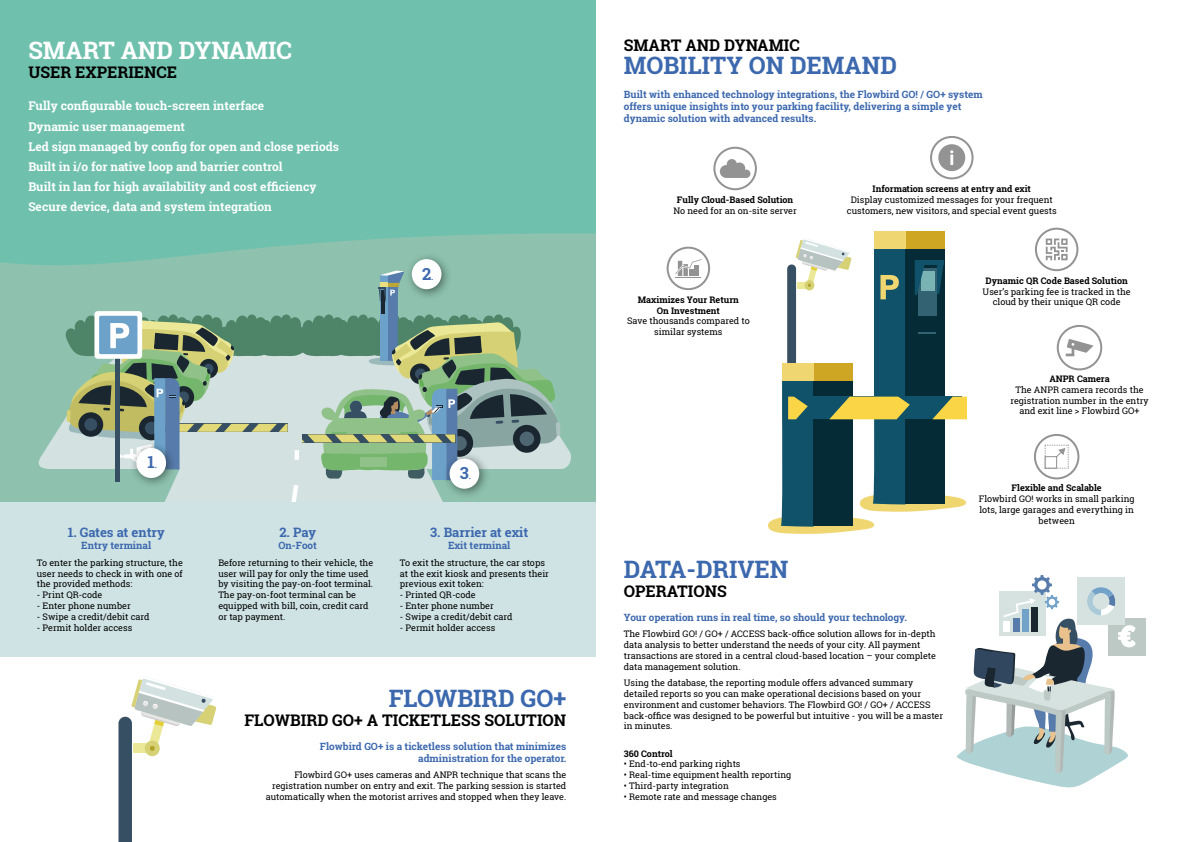
<style>
.page{position:relative;width:1191px;height:842px;background:#fff}
.page>*{position:absolute;margin:0;border:0;box-sizing:border-box;transform-origin:0 0}
.t1{font:700 24px "Roboto Slab";color:#3c68ae}
.t2{font:700 24px "Roboto Slab";color:#fff}
.t3{font:700 16.6px "Roboto Slab";color:#3c68ae}
.t4{font:700 16px "Roboto Slab";color:#000}
.t5{font:700 13px "Roboto Slab";color:#3c68ae}
.t6{font:700 12px/20.1px "Roboto Slab";color:#fff}
.t7{font:700 10px/12px "Roboto Slab";color:#3c68ae}
.t8{font:9px/10.8px "Roboto Slab";color:#000;text-align:center}
.t9{font:700 9px/10.8px "Roboto Slab";color:#000;text-align:center}
.s1{font-size:8.3px}
</style>
<div class="page">
<div style="left:666px;top:247px;width:44px;height:43px;border:2px solid #939393;border-radius:50%"></div>
<svg style="left:675px;top:259px;width:26px;height:19px"></svg>
<div style="left:1034px;top:434px;width:45px;height:45px;border:2px solid #939393;border-radius:50%"></div>
<svg style="left:1044px;top:444px;width:25px;height:25px"></svg>
<div style="left:930px;top:136px;width:43px;height:43px;border:2px solid #939393;border-radius:50%"></div>
<div style="left:938px;top:144px;width:27px;height:27px;background:#939393;border-radius:50%"></div>
<svg style="left:950px;top:150px;width:3px;height:15px"></svg>
<div style="left:904px;top:231px;width:40px;height:17px;background:#cfa624"></div>
<div style="left:874px;top:231px;width:31px;height:17px;background:#f0d670"></div>
<svg style="left:768px;top:238px;width:199px;height:296px"></svg>
<div style="left:1035px;top:228px;width:43px;height:43px;border:2px solid #939393;border-radius:50%"></div>
<svg style="left:1045px;top:239px;width:22px;height:21px"></svg>
<div style="left:713px;top:147px;width:44px;height:43px;border:2px solid #939393;border-radius:50%"></div>
<svg style="left:720px;top:159px;width:30px;height:19px"></svg>
<svg style="left:1065px;top:339px;width:28px;height:17px"></svg>
<div style="left:1056px;top:325px;width:46px;height:45px;border:2px solid #939393;border-radius:50%"></div>
<div style="left:1108px;top:618px;width:38px;height:38px;background:#bcc9c5"></div>
<svg style="left:956px;top:575px;width:179px;height:213px"></svg>
<div style="left:0;top:493px;width:595px;height:164px;background:#cfe3e4"></div>
<div style="left:0;top:0;width:595px;height:499px;background:#6fc1ad"></div>
<svg style="left:0;top:233px;width:595px;height:268px;fill:#8ec2ae"></svg>
<svg style="left:34px;top:348px;width:539px;height:121px;fill:#8ec2ae"></svg>
<svg style="left:66px;top:271px;width:494px;height:230px"></svg>
<div style="left:129px;top:441px;width:48px;height:48px;background:#000;opacity:.5"></div>
<div style="left:136px;top:448px;width:30px;height:30px;background:#fff;border-radius:50%"></div>
<div style="left:404px;top:252px;width:48px;height:48px;background:#000;opacity:.5"></div>
<div style="left:412px;top:259px;width:29px;height:30px;background:#fff;border-radius:50%"></div>
<div style="left:442px;top:451px;width:48px;height:49px;background:#000;opacity:.5"></div>
<div style="left:449px;top:459px;width:30px;height:30px;background:#fff;border-radius:50%"></div>
<svg style="left:118px;top:677px;width:98px;height:165px"></svg>
<h1 class="t2" style="left:28px;top:34px;width:265px">SMART AND DYNAMIC</h1>
<h3 class="t4" style="left:28px;top:62px;width:150px">USER EXPERIENCE</h3>
<p class="t6" style="left:28px;top:96px;width:312px">Fully configurable touch-screen interface<br>Dynamic user management<br>Led sign managed by config for open and close periods Built in i/o for native loop and barrier control<br>Built in lan for high availability and cost efficiency Secure device, data and system integration</p>
<h2 class="t3" style="left:422px;top:262px;width:13px">2<span class="s1">.</span></h2>
<h2 class="t3" style="left:148px;top:451px;width:11px">1<span class="s1">.</span></h2>
<h3 class="t5" style="left:68px;top:524px;width:99px">1. Gates at entry</h3>
<p class="t7" style="left:81px;top:540px;width:71px">Entry terminal</p>
<p class="t8" style="left:37px;top:557px;width:147px;text-align:justify">To enter the parking structure, the user needs to check in with one of the provided methods:</p>
<p class="t8" style="left:37px;top:589px;width:67px">- Print QR-code</p>
<p class="t8" style="left:37px;top:600px;width:95px">- Enter phone number</p>
<p class="t8" style="left:37px;top:611px;width:114px">- Swipe a credit/debit card</p>
<p class="t8" style="left:37px;top:622px;width:97px">- Permit holder access</p>
<h3 class="t5" style="left:279px;top:524px;width:38px">2. Pay</h3>
<p class="t7" style="left:278px;top:540px;width:40px">On-Foot</p>
<p class="t8" style="left:218px;top:557px;width:156px;text-align:left">Before returning to their vehicle, the user will pay for only the time used by visiting the pay-on-foot terminal.<br>The pay-on-foot terminal can be equipped with bill, coin, credit card or tap payment.</p>
<h2 class="t3" style="left:460px;top:462px;width:13px">3<span class="s1">.</span></h2>
<h3 class="t5" style="left:430px;top:524px;width:100px">3. Barrier at exit</h3>
<p class="t7" style="left:448px;top:540px;width:64px">Exit terminal</p>
<p class="t8" style="left:400px;top:557px;width:151px;text-align:left">To exit the structure, the car stops at the exit kiosk and presents their previous exit token:</p>
<p class="t8" style="left:400px;top:589px;width:77px">- Printed QR-code</p>
<p class="t8" style="left:400px;top:600px;width:95px">- Enter phone number</p>
<p class="t8" style="left:400px;top:611px;width:114px">- Swipe a credit/debit card</p>
<p class="t8" style="left:400px;top:622px;width:97px">- Permit holder access</p>
<h1 class="t1" style="left:389px;top:681px;width:179px">FLOWBIRD GO+</h1>
<h3 class="t4" style="left:244px;top:709px;width:323px">FLOWBIRD GO+ A TICKETLESS SOLUTION</h3>
<p class="t7" style="left:320px;top:740px;width:248px;text-align:right">Flowbird GO+ is a ticketless solution that minimizes administration for the operator.</p>
<p class="t8" style="left:266px;top:769px;width:302px;text-align:right">Flowbird GO+ uses cameras and ANPR technique that scans the registration number on entry and exit. The parking session is started automatically when the motorist arrives and stopped when they leave.</p>
<h3 class="t4" style="left:624px;top:34px;width:177px">SMART AND DYNAMIC</h3>
<h1 class="t1" style="left:624px;top:49px;width:274px">MOBILITY ON DEMAND</h1>
<p class="t7" style="left:624px;top:88px;width:360px">Built with enhanced technology integrations, the Flowbird GO! / GO+ system offers unique insights into your parking facility, delivering a simple yet dynamic solution with advanced results.</p>
<p class="t9" style="left:677px;top:194px;width:118px">Fully Cloud-Based Solution</p>
<p class="t8" style="left:673px;top:205px;width:125px">No need for an on-site server</p>
<p class="t9" style="left:638px;top:294px;width:103px">Maximizes Your Return<br>On Investment</p>
<p class="t8" style="left:627px;top:316px;width:124px">Save thousands compared to similar systems</p>
<p class="t9" style="left:872px;top:183px;width:160px">Information screens at entry and exit</p>
<p class="t8" style="left:847px;top:194px;width:211px">Display customized messages for your frequent customers, new visitors, and special event guests</p>
<p class="t9" style="left:985px;top:275px;width:144px">Dynamic QR Code Based Solution</p>
<p class="t8" style="left:982px;top:286px;width:150px">User’s parking fee is tracked in the cloud by their unique QR code</p>
<p class="t9" style="left:1049px;top:373px;width:62px">ANPR Camera</p>
<p class="t8" style="left:1010px;top:384px;width:140px">The ANPR camera records the registration number in the entry and exit line &gt; Flowbird GO+</p>
<p class="t9" style="left:1011px;top:482px;width:92px">Flexible and Scalable</p>
<p class="t8" style="left:978px;top:493px;width:157px">Flowbird GO! works in small parking lots, large garages and everything in between</p>
<h1 class="t1" style="left:624px;top:552px;width:166px">DATA-DRIVEN</h1>
<h3 class="t4" style="left:624px;top:580px;width:104px">OPERATIONS</h3>
<p class="t7" style="left:624px;top:611px;width:284px">Your operation runs in real time, so should your technology.</p>
<p class="t8" style="left:624px;top:628px;width:314px;text-align:left">The Flowbird GO! / GO+ / ACCESS back-office solution allows for in-depth data analysis to better understand the needs of your city. All payment transactions are stored in a central cloud-based location – your complete data management solution.</p>
<p class="t8" style="left:624px;top:677px;width:321px;text-align:left">Using the database, the reporting module offers advanced summary detailed reports so you can make operational decisions based on your environment and customer behaviors. The Flowbird GO! / GO+ / ACCESS back-office was designed to be powerful but intuitive - you will be a master in minutes.</p>
<p class="t9" style="left:624px;top:748px;width:50px">360 Control</p>
<p class="t8" style="left:624px;top:759px;width:118px">• End-to-end parking rights</p>
<p class="t8" style="left:624px;top:769px;width:169px">• Real-time equipment health reporting</p>
<p class="t8" style="left:624px;top:780px;width:106px">• Third-party integration</p>
<p class="t8" style="left:624px;top:791px;width:154px">• Remote rate and message changes</p>
</div>
